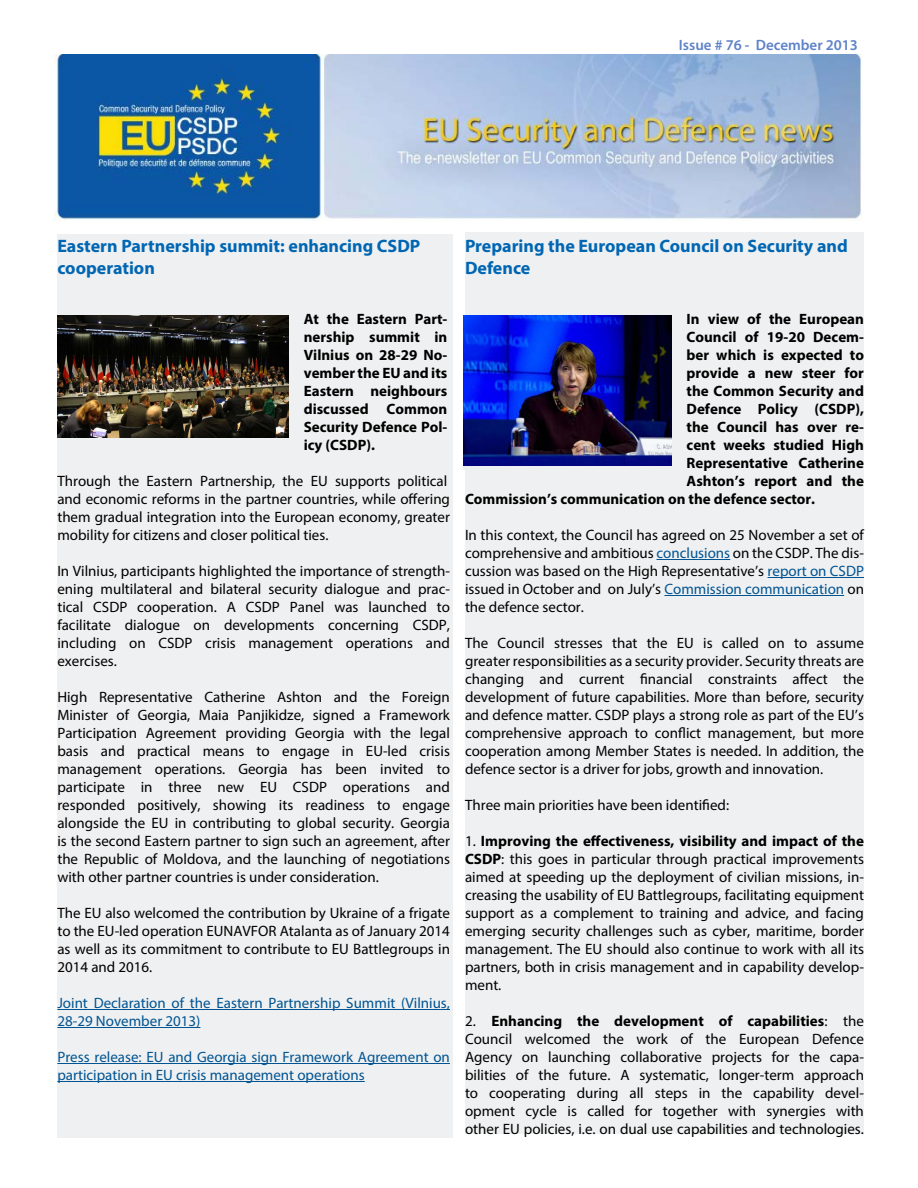
<style>
.page{position:relative;width:918px;height:1188px;background:#fff}
.page>*{position:absolute;margin:0;border:0;box-sizing:border-box;transform-origin:0 0}
.t1{font:700 18px/21.6px "Myriad Pro";color:#0066b3}
.t2{font:15px/18px "Myriad Pro";color:#000;text-align:justify}
.t3{font:700 15px/18px "Myriad Pro";color:#000;text-align:justify}
.t4{font:15px/18px "Myriad Pro";color:#005492}
.t5{font:600 15px "Myriad Pro";color:#5d82c9}
.s1{color:#005492}
.s2{font-weight:700}
</style>
<div class="page">
<img style="left:54px;top:54px;width:808px;height:167px">
<div style="left:57px;top:234px;width:396px;height:904px;background:#eff0f1"></div>
<hr style="left:57px;top:1009px;width:393px;height:1px;background:#005492">
<hr style="left:57px;top:1027px;width:143px;height:1px;background:#005492">
<hr style="left:57px;top:1063px;width:393px;height:1px;background:#005492">
<hr style="left:57px;top:1081px;width:308px;height:1px;background:#005492">
<img style="left:57px;top:315px;width:232px;height:122px">
<div style="left:465px;top:233px;width:399px;height:901px;background:#eff0f1"></div>
<hr style="left:657px;top:559px;width:73px;height:1px;background:#005492">
<hr style="left:768px;top:577px;width:96px;height:1px;background:#005492">
<hr style="left:664px;top:595px;width:180px;height:1px;background:#005492">
<svg style="left:464px;top:465px;width:208px;height:4px"></svg>
<img style="left:464px;top:315px;width:208px;height:150px">
<p class="t5" style="left:679px;top:35px;width:181px">Issue # 76 - December 2013</p>
<p class="t1" style="left:57px;top:235px;width:364px">Eastern Partnership summit: enhancing CSDP cooperation</p>
<p class="t3" style="left:304px;top:309px;width:145px">At the Eastern Part&shy;nership summit in Vilnius on 28-29 No&shy;vember the EU and its Eastern neighbours discussed Common Security Defence Pol&shy;icy (CSDP).</p>
<p class="t2" style="left:57px;top:472px;width:394px;text-align:left">Through the Eastern Partnership, the EU supports political and economic reforms in the partner countries, while offering them gradual integration into the European economy, greater mobility for citizens and closer political ties.</p>
<p class="t2" style="left:57px;top:562px;width:394px">In Vilnius, participants highlighted the importance of strength&shy;ening multilateral and bilateral security dialogue and prac&shy;tical CSDP cooperation. A CSDP Panel was launched to facilitate dialogue on developments concerning CSDP, including on CSDP crisis management operations and exercises.</p>
<p class="t2" style="left:57px;top:688px;width:394px">High Representative Catherine Ashton and the Foreign Minister of Georgia, Maia Panjikidze, signed a Framework Participation Agreement providing Georgia with the legal basis and practical means to engage in EU-led crisis management operations. Georgia has been invited to participate in three new EU CSDP operations and responded positively, showing its readiness to engage alongside the EU in contributing to global security. Georgia is the second Eastern partner to sign such an agreement, after the Republic of Moldova, and the launching of negotiations with other partner countries is under consideration.</p>
<p class="t2" style="left:57px;top:904px;width:394px">The EU also welcomed the contribution by Ukraine of a frigate to the EU-led operation EUNAVFOR Atalanta as of January 2014 as well as its commitment to contribute to EU Battlegroups in 2014 and 2016.</p>
<p class="t4" style="left:57px;top:994px;width:394px">Joint Declaration of the Eastern Partnership Summit (Vilnius,<br>28-29 November 2013)</p>
<p class="t4" style="left:57px;top:1048px;width:394px">Press release: EU and Georgia sign Framework Agreement on participation in EU crisis management operations</p>
<p class="t1" style="left:465px;top:235px;width:384px">Preparing the European Council on Security and<br>Defence</p>
<p class="t3" style="left:687px;top:309px;width:179px">In view of the European</p>
<p class="t3" style="left:687px;top:327px;width:179px">Council of 19-20 Decem-</p>
<p class="t3" style="left:687px;top:345px;width:179px">ber which is expected to</p>
<p class="t3" style="left:687px;top:363px;width:179px">provide a new steer for</p>
<p class="t3" style="left:687px;top:381px;width:179px">the Common Security and</p>
<p class="t3" style="left:687px;top:399px;width:179px">Defence Policy (CSDP),</p>
<p class="t3" style="left:687px;top:417px;width:179px">the Council has over re-</p>
<p class="t3" style="left:687px;top:435px;width:179px">cent weeks studied High</p>
<p class="t3" style="left:687px;top:453px;width:179px">Representative Catherine</p>
<p class="t3" style="left:687px;top:471px;width:179px">Ashton’s report and the</p>
<p class="t3" style="left:465px;top:489px;width:352px">Commission’s communication on the defence sector.</p>
<p class="t2" style="left:465px;top:526px;width:401px">In this context, the Council has agreed on 25 November a set of comprehensive and ambitious <span class="s1">conclusions</span> on the CSDP. The dis&shy;cussion was based on the High Representative’s <span class="s1">report on CSDP </span>issued in October and on July’s <span class="s1">Commission communication</span> on the defence sector.</p>
<p class="t2" style="left:465px;top:634px;width:401px">The Council stresses that the EU is called on to assume greater responsibilities as a security provider. Security threats are changing and current financial constraints affect the development of future capabilities. More than before, security and defence matter. CSDP plays a strong role as part of the EU’s comprehensive approach to conflict management, but more cooperation among Member States is needed. In addition, the defence sector is a driver for jobs, growth and innovation.</p>
<p class="t2" style="left:465px;top:796px;width:266px">Three main priorities have been identified:</p>
<p class="t2" style="left:465px;top:832px;width:401px">1. <span class="s2">Improving the effectiveness, visibility and impact of the CSDP</span>: this goes in particular through practical improvements aimed at speeding up the deployment of civilian missions, in&shy;creasing the usability of EU Battlegroups, facilitating equipment support as a complement to training and advice, and facing emerging security challenges such as cyber, maritime, border management. The EU should also continue to work with all its partners, both in crisis management and in capability develop&shy;ment.</p>
<p class="t2" style="left:465px;top:1012px;width:401px">2. <span class="s2">Enhancing the development of capabilities</span>: the Council welcomed the work of the European Defence Agency on launching collaborative projects for the capa&shy;bilities of the future. A systematic, longer-term approach to cooperating during all steps in the capability devel&shy;opment cycle is called for together with synergies with other EU policies, i.e. on dual use capabilities and technologies.</p>
</div>
